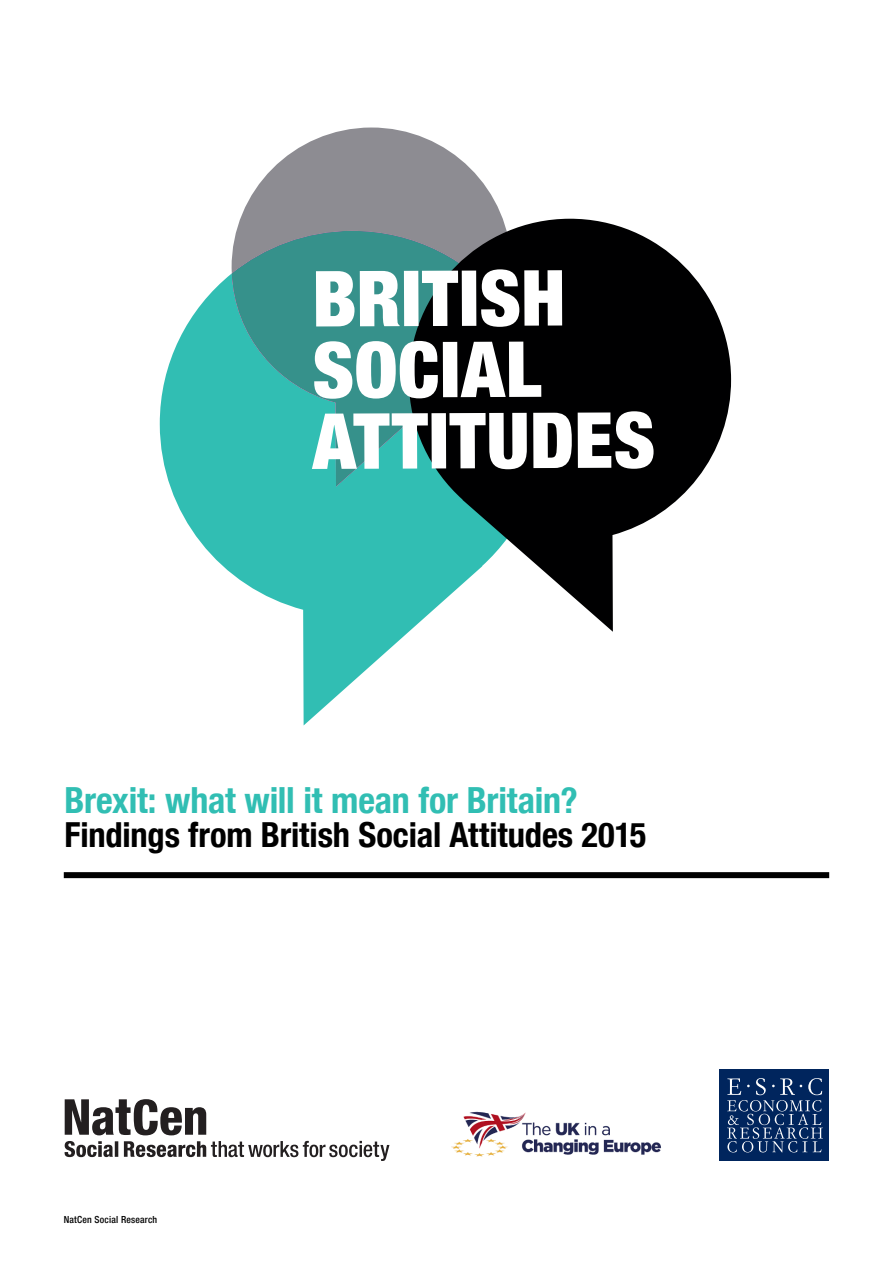
<style>
.page{position:relative;width:893px;height:1263px;background:#fff}
.page>*{position:absolute;margin:0;border:0;box-sizing:border-box;transform-origin:0 0}
.HL__Large_Headline_2{font:700 condensed 36px "Helvetica Neue LT";letter-spacing:-.005em;color:#31beb3}
.HL__Large_Headline_2-2{font:700 condensed 34.5px "Helvetica Neue LT";letter-spacing:-.005em;color:#000}
.FO__Standard_Folio{font:500 condensed 9.75px "Helvetica Neue LT";letter-spacing:.02em;color:#000}
</style>
<div class="page">
<svg style="left:65px;top:1099px;width:324px;height:62px"></svg>
<svg style="left:160px;top:274px;width:249px;height:451px;fill:#31beb3"></svg>
<svg style="left:231px;top:127px;width:272px;height:180px;fill:#8d8c92"></svg>
<svg style="left:232px;top:231px;width:177px;height:255px;fill:#36918b"></svg>
<svg style="left:409px;top:218px;width:322px;height:414px;fill:#000001"></svg>
<svg style="left:316px;top:271px;width:84px;height:55px"></svg>
<div style="left:404px;top:271px;width:15px;height:55px;background:#fff"></div>
<svg style="left:422px;top:271px;width:36px;height:55px"></svg>
<div style="left:462px;top:271px;width:14px;height:55px;background:#fff"></div>
<svg style="left:481px;top:269px;width:81px;height:58px"></svg>
<svg style="left:314px;top:341px;width:124px;height:58px"></svg>
<div style="left:443px;top:342px;width:14px;height:55px;background:#fff"></div>
<svg style="left:461px;top:342px;width:80px;height:55px"></svg>
<svg style="left:312px;top:413px;width:116px;height:56px"></svg>
<div style="left:431px;top:413px;width:15px;height:55px;background:#fff"></div>
<svg style="left:449px;top:413px;width:78px;height:56px"></svg>
<svg style="left:533px;top:413px;width:39px;height:55px"></svg>
<svg style="left:578px;top:411px;width:76px;height:58px"></svg>
<div style="left:64px;top:872px;width:765px;height:6px;background:#000"></div>
<img style="left:451px;top:1111px;width:210px;height:46px">
<div style="left:720px;top:1070px;width:109px;height:91px;background:#00255d"></div>
<svg style="left:727px;top:1078px;width:96px;height:74px"></svg>
<p class="HL__Large_Headline_2" style="left:65px;top:778px;width:515px">Brexit: what will it mean for Britain?</p>
<p class="HL__Large_Headline_2-2" style="left:65px;top:814px;width:583px">Findings from British Social Attitudes 2015</p>
<p class="FO__Standard_Folio" style="left:64px;top:1213px;width:95px">NatCen Social Research</p>
</div>
